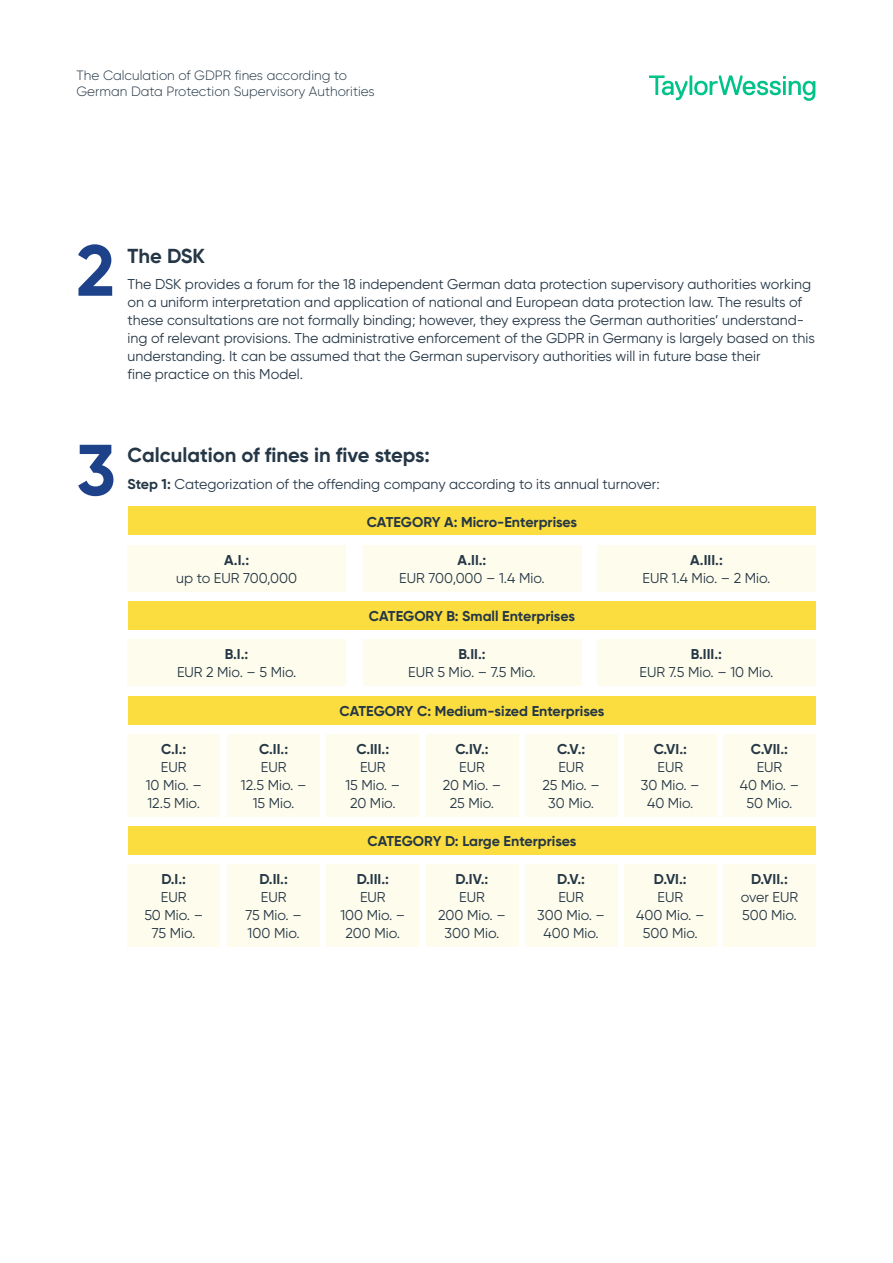
<style>
.page{position:relative;width:893px;height:1263px;background:#fff}
.page>*{position:absolute;margin:0;border:0;box-sizing:border-box;transform-origin:0 0}
.t1{font:700 72px "Gilroy";color:#1d428a}
.Headline_Grad_2{font:700 20.25px "Gilroy";color:#253746}
.Body_text{font:14.25px/18px "Gilroy";color:#253746;text-align:center}
.Body_text-2{font:700 14.25px "Gilroy";color:#253746}
.Kolumnentitel{font:300 13.5px/16.5px "Gilroy";color:#253746}
.s1{font-weight:700}
</style>
<div class="page">
<svg style="left:649px;top:75px;width:166px;height:26px"></svg>
<div style="left:128px;top:507px;width:688px;height:28px;background:#fbdd40"></div>
<div style="left:128px;top:546px;width:218px;height:46px;background:#fefcec"></div>
<div style="left:363px;top:546px;width:218px;height:46px;background:#fefcec"></div>
<div style="left:597px;top:546px;width:219px;height:46px;background:#fefcec"></div>
<div style="left:128px;top:601px;width:688px;height:28px;background:#fbdd40"></div>
<div style="left:128px;top:639px;width:218px;height:46px;background:#fefcec"></div>
<div style="left:363px;top:639px;width:218px;height:46px;background:#fefcec"></div>
<div style="left:597px;top:639px;width:219px;height:46px;background:#fefcec"></div>
<div style="left:128px;top:696px;width:688px;height:28px;background:#fbdd40"></div>
<div style="left:128px;top:734px;width:92px;height:82px;background:#fefcec"></div>
<div style="left:426px;top:734px;width:92px;height:82px;background:#fefcec"></div>
<div style="left:228px;top:734px;width:92px;height:82px;background:#fefcec"></div>
<div style="left:525px;top:734px;width:92px;height:82px;background:#fefcec"></div>
<div style="left:327px;top:734px;width:92px;height:82px;background:#fefcec"></div>
<div style="left:624px;top:734px;width:92px;height:82px;background:#fefcec"></div>
<div style="left:723px;top:734px;width:93px;height:82px;background:#fefcec"></div>
<div style="left:128px;top:826px;width:688px;height:28px;background:#fbdd40"></div>
<div style="left:128px;top:864px;width:92px;height:83px;background:#fefcec"></div>
<div style="left:426px;top:864px;width:92px;height:83px;background:#fefcec"></div>
<div style="left:228px;top:864px;width:92px;height:83px;background:#fefcec"></div>
<div style="left:525px;top:864px;width:92px;height:83px;background:#fefcec"></div>
<div style="left:327px;top:864px;width:92px;height:83px;background:#fefcec"></div>
<div style="left:624px;top:864px;width:92px;height:83px;background:#fefcec"></div>
<div style="left:723px;top:864px;width:93px;height:83px;background:#fefcec"></div>
<p class="Kolumnentitel" style="left:77px;top:67px;width:300px">The Calculation of GDPR fines according to<br>German Data Protection Supervisory Authorities</p>
<p class="t1" style="left:77px;top:226px;width:40px">2</p>
<p class="Headline_Grad_2" style="left:128px;top:243px;width:79px">The DSK</p>
<p class="Body_text" style="left:128px;top:275px;width:689px;text-align:left">The DSK provides a forum for the 18 independent German data protection supervisory authorities working on a uniform interpretation and application of national and European data protection law. The results of these consultations are not formally binding; however, they express the German authorities’ understand&shy;ing of relevant provisions. The administrative enforcement of the GDPR in Germany is largely based on this understanding. It can be assumed that the German supervisory authorities will in future base their<br>fine practice on this Model.</p>
<p class="t1" style="left:77px;top:425px;width:41px">3</p>
<p class="Headline_Grad_2" style="left:128px;top:442px;width:304px">Calculation of fines in five steps:</p>
<p class="Body_text" style="left:128px;top:474px;width:534px"><span class="s1">Step 1:</span> Categorization of the offending company according to its annual turnover:</p>
<p class="Body_text-2" style="left:367px;top:513px;width:212px">CATEGORY A: Micro-Enterprises</p>
<p class="Body_text" style="left:176px;top:551px;width:123px"><span class="s1">A.I.:<br></span>up to EUR 700,000</p>
<p class="Body_text" style="left:399px;top:551px;width:147px"><span class="s1">A.II.:<br></span>EUR 700,000 – 1.4 Mio.</p>
<p class="Body_text" style="left:642px;top:551px;width:130px"><span class="s1">A.III.:<br></span>EUR 1.4 Mio. – 2 Mio.</p>
<p class="Body_text-2" style="left:369px;top:607px;width:208px">CATEGORY B: Small Enterprises</p>
<p class="Body_text" style="left:177px;top:645px;width:121px"><span class="s1">B.I.:<br></span>EUR 2 Mio. – 5 Mio.</p>
<p class="Body_text" style="left:408px;top:645px;width:129px"><span class="s1">B.II.:<br></span>EUR 5 Mio. – 7.5 Mio.</p>
<p class="Body_text" style="left:640px;top:645px;width:135px"><span class="s1">B.III.:<br></span>EUR 7.5 Mio. – 10 Mio.</p>
<p class="Body_text-2" style="left:339px;top:702px;width:266px">CATEGORY C: Medium-sized Enterprises</p>
<p class="Body_text" style="left:146px;top:740px;width:58px"><span class="s1">C.I.:<br></span>EUR<br>10 Mio. –<br>12.5 Mio.</p>
<p class="Body_text" style="left:443px;top:740px;width:60px"><span class="s1">C.IV.:<br></span>EUR<br>20 Mio. –<br>25 Mio.</p>
<p class="Body_text" style="left:241px;top:740px;width:67px"><span class="s1">C.II.:<br></span>EUR<br>12.5 Mio. –<br>15 Mio.</p>
<p class="Body_text" style="left:542px;top:740px;width:59px"><span class="s1">C.V.:<br></span>EUR<br>25 Mio. –<br>30 Mio.</p>
<p class="Body_text" style="left:345px;top:740px;width:56px"><span class="s1">C.III.:<br></span>EUR<br>15 Mio. –<br>20 Mio.</p>
<p class="Body_text" style="left:641px;top:740px;width:60px"><span class="s1">C.VI.:<br></span>EUR<br>30 Mio. –<br>40 Mio.</p>
<p class="Body_text" style="left:740px;top:740px;width:61px"><span class="s1">C.VII.:<br></span>EUR<br>40 Mio. –<br>50 Mio.</p>
<p class="Body_text-2" style="left:368px;top:832px;width:210px">CATEGORY D: Large Enterprises</p>
<p class="Body_text" style="left:144px;top:870px;width:60px"><span class="s1">D.I.:<br></span>EUR<br>50 Mio. –<br>75 Mio.</p>
<p class="Body_text" style="left:438px;top:870px;width:69px"><span class="s1">D.IV.:<br></span>EUR<br>200 Mio. –<br>300 Mio.</p>
<p class="Body_text" style="left:245px;top:870px;width:58px"><span class="s1">D.II.:<br></span>EUR<br>75 Mio. –<br>100 Mio.</p>
<p class="Body_text" style="left:537px;top:870px;width:69px"><span class="s1">D.V.:<br></span>EUR<br>300 Mio. –<br>400 Mio.</p>
<p class="Body_text" style="left:340px;top:870px;width:67px"><span class="s1">D.III.:<br></span>EUR<br>100 Mio. –<br>200 Mio.</p>
<p class="Body_text" style="left:636px;top:870px;width:70px"><span class="s1">D.VI.:<br></span>EUR<br>400 Mio. –<br>500 Mio.</p>
<p class="Body_text" style="left:741px;top:870px;width:59px"><span class="s1">D.VII.: </span>over EUR<br>500 Mio.</p>
</div>
